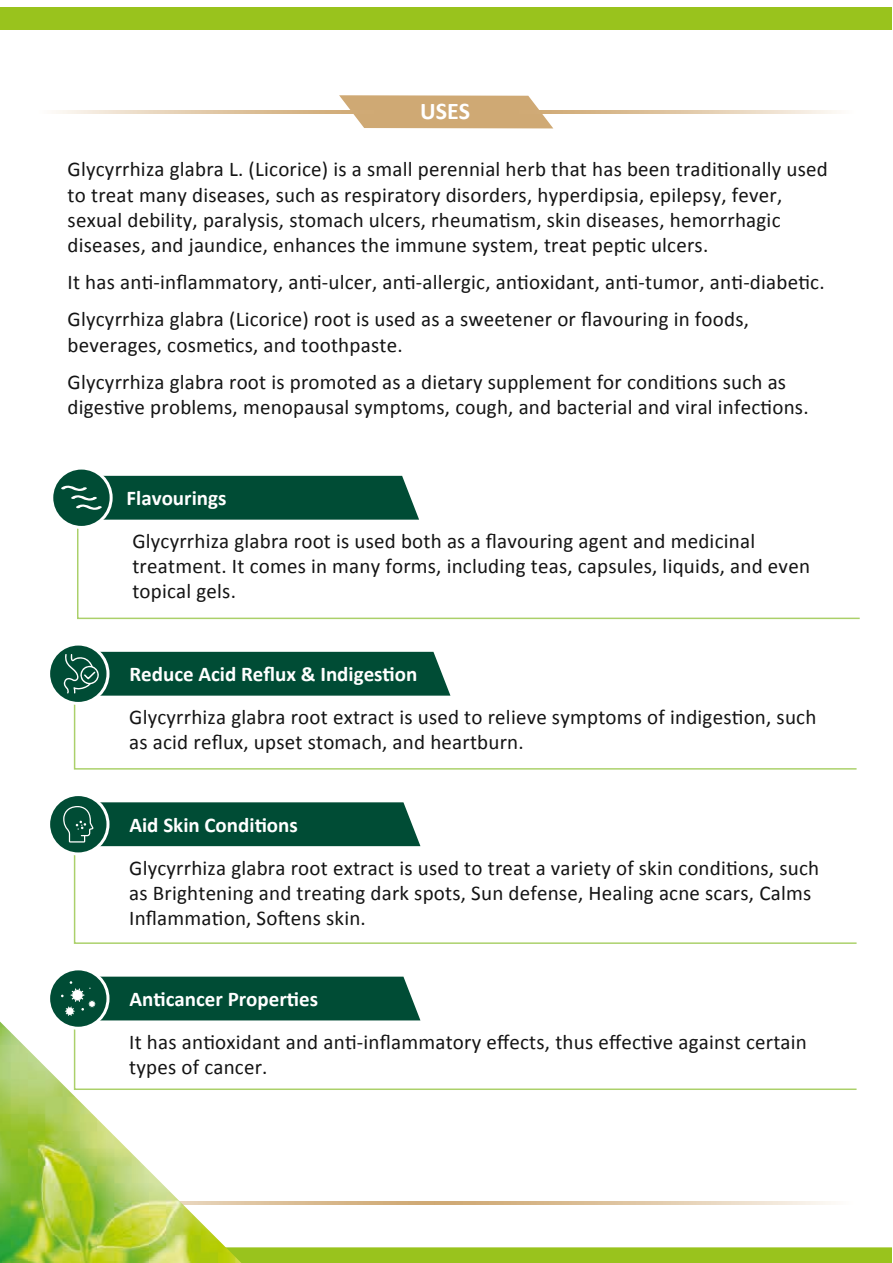
<style>
.page{position:relative;width:893px;height:1263px;background:#fff}
.page>*{position:absolute;margin:0;border:0;box-sizing:border-box;transform-origin:0 0}
.t1{font:700 24px "Calibri";color:#fff}
.t2{font:21px/25.2px "Calibri";letter-spacing:.01em;color:#141414}
.t3{font:700 21px "Calibri";color:#fff}
</style>
<div class="page">
<svg style="left:241px;top:1201px;width:193px;height:4px"></svg>
<svg style="left:434px;top:1201px;width:397px;height:4px;background:#e1caa9"></svg>
<div style="left:0;top:8px;width:892px;height:22px;background:#99c31d"></div>
<div style="left:241px;top:1247px;width:651px;height:16px;background:#99c31d"></div>
<img style="left:0;top:1021px;width:241px;height:242px">
<svg style="left:339px;top:95px;width:214px;height:33px;background:#d4b384"></svg>
<svg style="left:56px;top:111px;width:318px;height:2px"></svg>
<svg style="left:519px;top:111px;width:318px;height:2px"></svg>
<svg style="left:77px;top:475px;width:783px;height:144px"></svg>
<svg style="left:52px;top:468px;width:59px;height:59px"></svg>
<div style="left:50px;top:467px;width:63px;height:62px;border:3px solid #fff;border-radius:50%"></div>
<svg style="left:61px;top:476px;width:358px;height:44px;background:#0d553f"></svg>
<svg style="left:74px;top:651px;width:783px;height:119px"></svg>
<svg style="left:49px;top:644px;width:59px;height:59px"></svg>
<div style="left:47px;top:642px;width:62px;height:63px;border:3px solid #fff;border-radius:50%"></div>
<svg style="left:64px;top:652px;width:386px;height:44px;background:#0c543f"></svg>
<svg style="left:74px;top:845px;width:783px;height:99px"></svg>
<svg style="left:49px;top:794px;width:59px;height:60px"></svg>
<div style="left:47px;top:793px;width:62px;height:62px;border:3px solid #fff;border-radius:50%"></div>
<svg style="left:63px;top:802px;width:357px;height:44px;background:#0c543e"></svg>
<svg style="left:74px;top:976px;width:783px;height:114px"></svg>
<svg style="left:49px;top:969px;width:59px;height:59px"></svg>
<div style="left:47px;top:967px;width:62px;height:63px;border:3px solid #fff;border-radius:50%"></div>
<div style="left:61px;top:977px;width:359px;height:43px;background:#004c35"></div>
<p class="t1" style="left:420px;top:101px;width:52px">USES</p>
<p class="t2" style="left:68px;top:158px;width:762px">Glycyrrhiza glabra L. (Licorice) is a small perennial herb that has been traditionally used to treat many diseases, such as respiratory disorders, hyperdipsia, epilepsy, fever, sexual debility, paralysis, stomach ulcers, rheumatism, skin diseases, hemorrhagic diseases, and jaundice, enhances the immune system, treat peptic ulcers.</p>
<p class="t2" style="left:68px;top:265px;width:759px;line-height:37.2px">It has anti-inflammatory, anti-ulcer, anti-allergic, antioxidant, anti-tumor, anti-diabetic.<br>Glycyrrhiza glabra (Licorice) root is used as a sweetener or flavouring in foods,</p>
<p class="t2" style="left:68px;top:328px;width:720px;line-height:37.2px">beverages, cosmetics, and toothpaste.<br>Glycyrrhiza glabra root is promoted as a dietary supplement for conditions such as</p>
<p class="t2" style="left:68px;top:396px;width:743px">digestive problems, menopausal symptoms, cough, and bacterial and viral infections.</p>
<p class="t3" style="left:127px;top:489px;width:101px">Flavourings</p>
<p class="t2" style="left:132px;top:530px;width:679px">Glycyrrhiza glabra root is used both as a flavouring agent and medicinal treatment. It comes in many forms, including teas, capsules, liquids, and even topical gels.</p>
<p class="t3" style="left:129px;top:665px;width:290px">Reduce Acid Reflux &amp; Indigestion</p>
<p class="t2" style="left:129px;top:706px;width:689px">Glycyrrhiza glabra root extract is used to relieve symptoms of indigestion, such as acid reflux, upset stomach, and heartburn.</p>
<p class="t3" style="left:129px;top:816px;width:170px">Aid Skin Conditions</p>
<p class="t2" style="left:129px;top:857px;width:691px">Glycyrrhiza glabra root extract is used to treat a variety of skin conditions, such as Brightening and treating dark spots, Sun defense, Healing acne scars, Calms<br>Inflammation, Softens skin.</p>
<p class="t3" style="left:129px;top:990px;width:190px">Anticancer Properties</p>
<p class="t2" style="left:129px;top:1031px;width:679px">It has antioxidant and anti-inflammatory effects, thus effective against certain types of cancer.</p>
</div>
